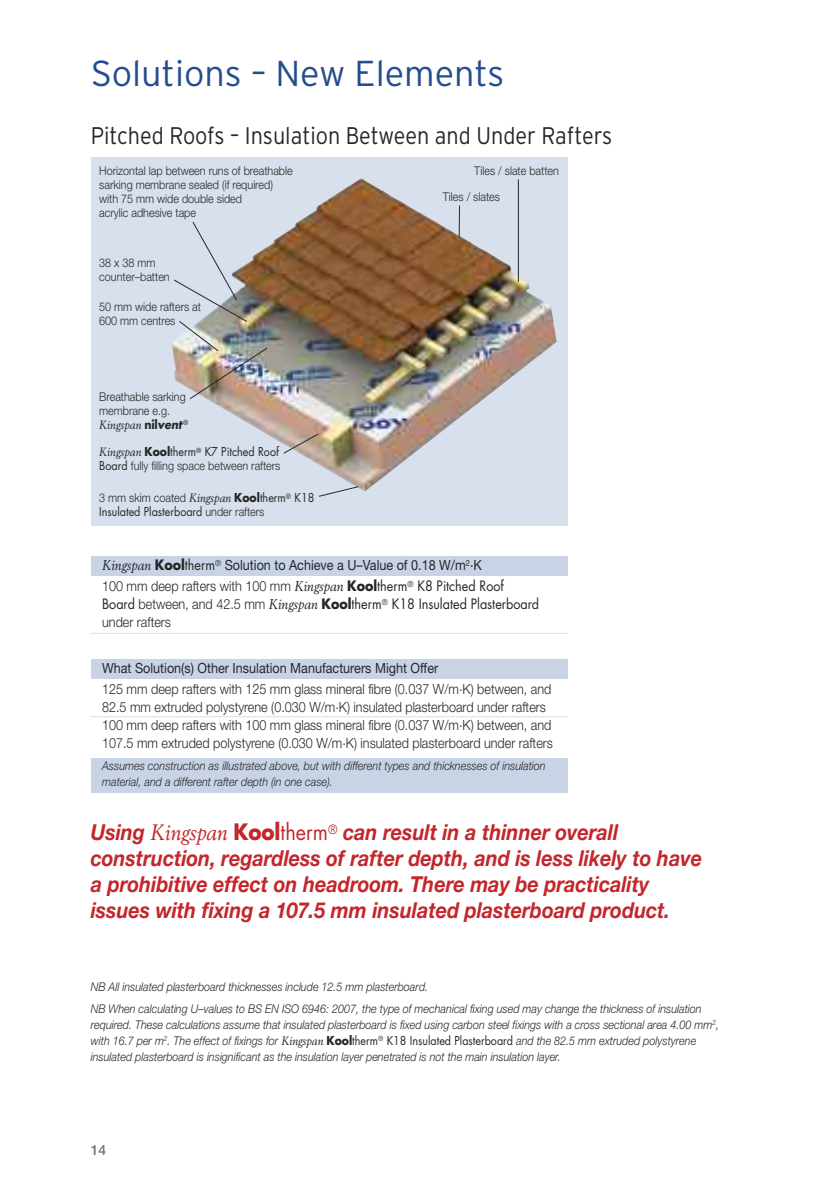
<style>
.page{position:relative;width:840px;height:1191px;background:#fff}
.page>*{position:absolute;margin:0;border:0;box-sizing:border-box;transform-origin:0 0}
.t1{font:300 36px "Interstate";color:#244d8f}
.t2{font:300 24px "Interstate";color:#272627;scale:.9 1}
.t3{font:italic 700 22px/26px "Helvetica Neue";color:#c3262b;scale:.9 1}
.t4{font:300 14px/18px "Helvetica Neue";color:#272627;scale:.9 1}
.t5{font:14px/20.8px "Helvetica Neue";color:#272627;scale:.9 1}
.t6{font:14px "Futura";color:#272627;scale:.9 1}
.t7{font:500 14px "Helvetica Neue";color:#697882}
.t8{font:italic 300 12px/16px "Helvetica Neue";color:#272627;scale:.9 1}
.t9{font:300 12px/14px "Helvetica Neue";color:#272627;scale:.9 1}
.t10{font:12px "Futura";color:#272627;scale:.9 1}
.t11{font:italic 12px "Berling";color:#272627;scale:.9 1}
.s1{font-family:"Futura";font-weight:700;font-style:normal}
.s2{font-family:"Futura";font-weight:700}
.s3{font-family:"Berling";font-style:italic}
.s4{font-weight:700}
.s5{font-family:"Futura";font-weight:400}
.s6{font-family:"Berling";font-weight:400;font-style:italic}
.s7{font-family:"Helvetica Neue";font-weight:300}
.s8{font-family:"Futura"}
.s9{font-weight:300}
.s10{font-family:"Berling";font-weight:400}
.s11{font-family:"Futura";font-style:normal}
.s12{font-family:"Futura";font-weight:400;font-style:normal}
</style>
<div class="page">
<div style="left:91px;top:758px;width:476px;height:34px;background:#c9d3e6"></div>
<div style="left:91px;top:556px;width:476px;height:19px;background:#c9d3e6"></div>
<div style="left:91px;top:659px;width:476px;height:20px;background:#c9d3e6"></div>
<hr style="left:91px;top:633px;width:476px;height:1px;background:#d7e0ec">
<hr style="left:91px;top:716px;width:476px;height:1px;background:#d7e0ec">
<div style="left:91px;top:158px;width:476px;height:368px;background:#d7e0ec"></div>
<img style="left:171px;top:178px;width:385px;height:313px">
<hr style="left:458px;top:205px;width:1px;height:33px;background:#272627">
<hr style="left:517px;top:179px;width:1px;height:103px;background:#272627">
<svg style="left:283px;top:433px;width:35px;height:21px"></svg>
<img style="left:173px;top:221px;width:95px;height:178px">
<svg style="left:318px;top:486px;width:40px;height:11px"></svg>
<h1 class="t1" style="left:91px;top:52px;width:415px">Solutions – New Elements</h1>
<h2 class="t2" style="left:91px;top:122px;width:580px">Pitched Roofs – Insulation Between and Under Rafters</h2>
<p class="t9" style="left:99px;top:165px;width:216px">Horizontal lap between runs of breathable sarking membrane sealed (if required) with 75 mm wide double sided<br>acrylic adhesive tape</p>
<p class="t9" style="left:99px;top:257px;width:80px">38 x 38 mm counter–batten</p>
<p class="t9" style="left:99px;top:301px;width:114px">50 mm wide rafters at<br>600 mm centres</p>
<p class="t9" style="left:99px;top:390px;width:97px">Breathable sarking membrane e.g.</p>
<p class="t11" style="left:99px;top:419px;width:100px">Kingspan <span class="s1">nil</span><span class="s2">vent</span> <sup>®</sup></p>
<p class="t10" style="left:99px;top:446px;width:201px"><span class="s3">Kingspan</span> <span class="s4">Kool</span>therm<sup>®</sup> K7 Pitched Roof</p>
<p class="t9" style="left:99px;top:460px;width:203px"><span class="s5">Board</span> fully filling space between rafters</p>
<p class="t9" style="left:99px;top:492px;width:240px">3 mm skim coated <span class="s6">Kingspan</span> <span class="s2">Kool</span><span class="s5">therm</span><sup>®</sup> <span class="s5">K18</span></p>
<p class="t10" style="left:99px;top:506px;width:185px">Insulated Plasterboard <span class="s7">under rafters</span></p>
<p class="t9" style="left:474px;top:165px;width:96px">Tiles / slate batten</p>
<p class="t9" style="left:442px;top:191px;width:65px">Tiles / slates</p>
<p class="t5" style="left:102px;top:556px;width:448px"><span class="s3">Kingspan</span> <span class="s2">Kool</span><span class="s8">therm</span><sup>®</sup> Solution to Achieve a U–Value of 0.18 W/m<sup>2</sup>.K<br><span class="s9">100 mm deep rafters with 100 mm</span> <span class="s3">Kingspan</span> <span class="s2">Kool</span><span class="s8">therm</span><sup>®</sup> <span class="s8">K8 Pitched Roof</span></p>
<p class="t6" style="left:102px;top:597px;width:487px">Board <span class="s7">between, and 42.5 mm</span> <span class="s3">Kingspan</span> <span class="s4">Kool</span>therm<sup>®</sup> K18 Insulated Plasterboard</p>
<p class="t4" style="left:102px;top:614px;width:78px">under rafters</p>
<p class="t5" style="left:102px;top:659px;width:375px">What Solution(s) Other Insulation Manufacturers Might Offer</p>
<p class="t4" style="left:102px;top:681px;width:502px">125 mm deep rafters with 125 mm glass mineral fibre (0.037 W/m.K) between, and 82.5 mm extruded polystyrene (0.030 W/m.K) insulated plasterboard under rafters 100 mm deep rafters with 100 mm glass mineral fibre (0.037 W/m.K) between, and 107.5 mm extruded polystyrene (0.030 W/m.K) insulated plasterboard under rafters</p>
<p class="t8" style="left:102px;top:759px;width:494px">Assumes construction as illustrated above, but with different types and thicknesses of insulation material, and a different rafter depth (in one case).</p>
<p class="t3" style="left:91px;top:821px;width:680px">Using <span class="s10">Kingspan</span> <span class="s11">Kool</span><span class="s12">therm</span><sup>®</sup> can result in a thinner overall construction, regardless of rafter depth, and is less likely to have a prohibitive effect on headroom. There may be practicality issues with fixing a 107.5 mm insulated plasterboard product.</p>
<p class="t8" style="left:91px;top:977px;width:680px;line-height:21.6px">NB All insulated plasterboard thicknesses include 12.5 mm plasterboard.<br>NB When calculating U–values to BS EN ISO 6946: 2007, the type of mechanical fixing used may change the thickness of insulation</p>
<p class="t8" style="left:91px;top:1017px;width:699px">required. These calculations assume that insulated plasterboard is fixed using carbon steel fixings with a cross sectional area 4.00 mm<sup>2</sup>, with 16.7 per m<sup>2</sup>. The effect of fixings for <span class="s10">Kingspan</span> <span class="s1">Kool</span><span class="s12">therm</span><sup>®</sup> <span class="s12">K18 Insulated Plasterboard</span> and the 82.5 mm extruded polystyrene insulated plasterboard is insignificant as the insulation layer penetrated is not the main insulation layer.</p>
<p class="t7" style="left:91px;top:1142px;width:17px">14</p>
</div>
